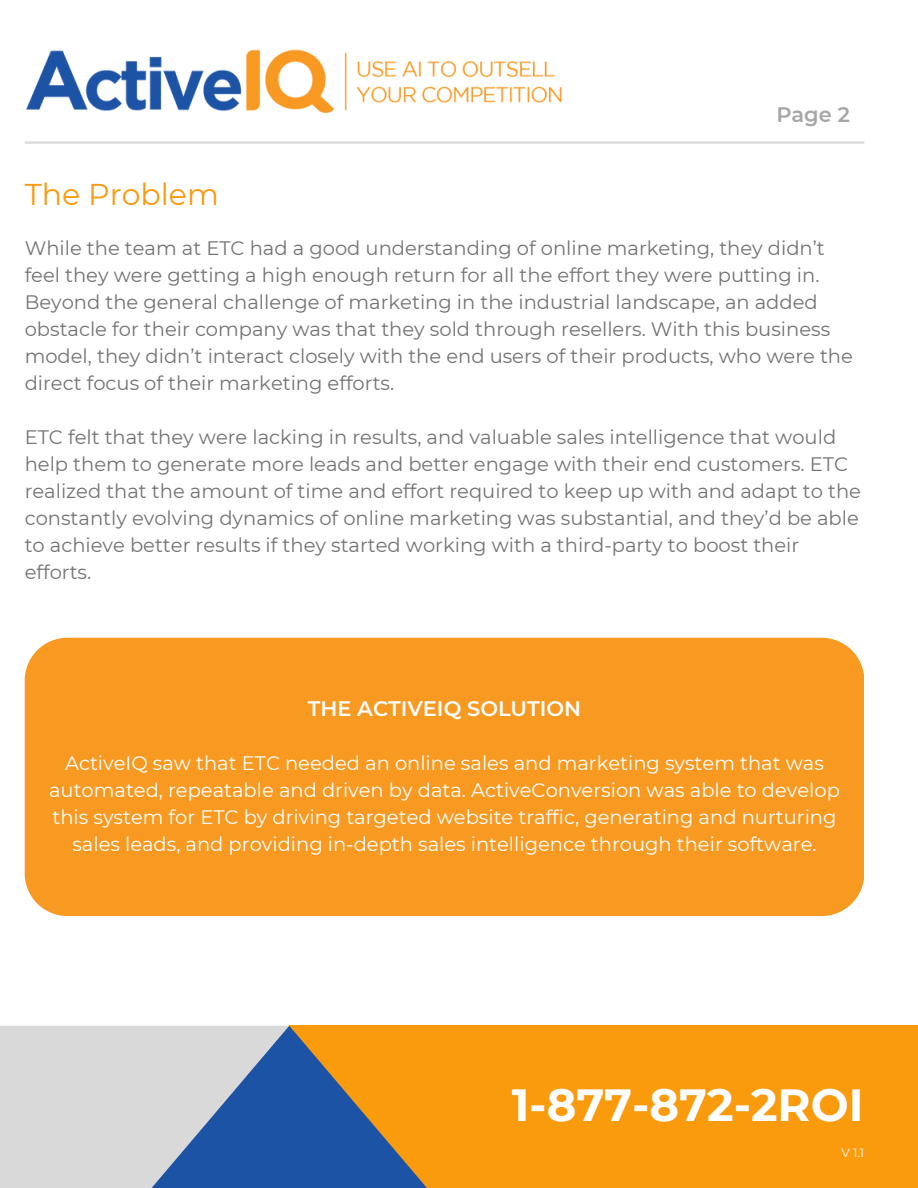
<style>
.page{position:relative;width:918px;height:1188px;background:#fff}
.page>*{position:absolute;margin:0;border:0;box-sizing:border-box;transform-origin:0 0}
.t1{font:700 45px "Montserrat";color:#fff}
.t2{font:30px "Montserrat";color:#fa9a0d}
.t3{font:600 21px "Montserrat";color:#fff}
.t4{font:600 21px "Montserrat";color:#a6a6a6}
.t5{font:19.5px/27px "Montserrat";color:#737373}
.t6{font:19.5px/27px "Montserrat";color:#fff;text-align:center}
.t7{font:12px "Montserrat";color:#fff}
</style>
<div class="page">
<div style="left:289px;top:1026px;width:629px;height:162px;background:#fa9a0d"></div>
<div style="left:0;top:1026px;width:289px;height:162px;background:#d9d9d9"></div>
<svg style="left:152px;top:1026px;width:275px;height:162px"></svg>
<hr style="left:25px;top:141px;width:839px;height:3px;background:#d9d9d9">
<img style="left:26px;top:49px;width:536px;height:65px">
<div style="left:25px;top:638px;width:839px;height:278px;background:#f89921"></div>
<h5 class="t4" style="left:776px;top:102px;width:75px">Page 2</h5>
<h5 class="t2" style="left:25px;top:176px;width:196px">The Problem</h5>
<h3 class="t5" style="left:25px;top:235px;width:830px">While the team at ETC had a good understanding of online marketing, they didn’t feel they were getting a high enough return for all the effort they were putting in.<br>Beyond the general challenge of marketing in the industrial landscape, an added obstacle for their company was that they sold through resellers. With this business model, they didn’t interact closely with the end users of their products, who were the direct focus of their marketing efforts.</h3>
<h5 class="t5" style="left:25px;top:424px;width:838px">ETC felt that they were lacking in results, and valuable sales intelligence that would help them to generate more leads and better engage with their end customers. ETC realized that the amount of time and effort required to keep up with and adapt to the constantly evolving dynamics of online marketing was substantial, and they’d be able to achieve better results if they started working with a third-party to boost their efforts.</h5>
<h4 class="t3" style="left:308px;top:696px;width:275px">THE ACTIVEIQ SOLUTION</h4>
<h2 class="t6" style="left:49px;top:750px;width:792px">ActiveIQ saw that ETC needed an online sales and marketing system that was automated, repeatable and driven by data. ActiveConversion was able to develop this system for ETC by driving targeted website traffic, generating and nurturing sales leads, and providing in-depth sales intelligence through their software.</h2>
<h1 class="t1" style="left:512px;top:1078px;width:353px">1-877-872-2ROI</h1>
<p class="t7" style="left:842px;top:1146px;width:24px">V 1.1</p>
</div>
